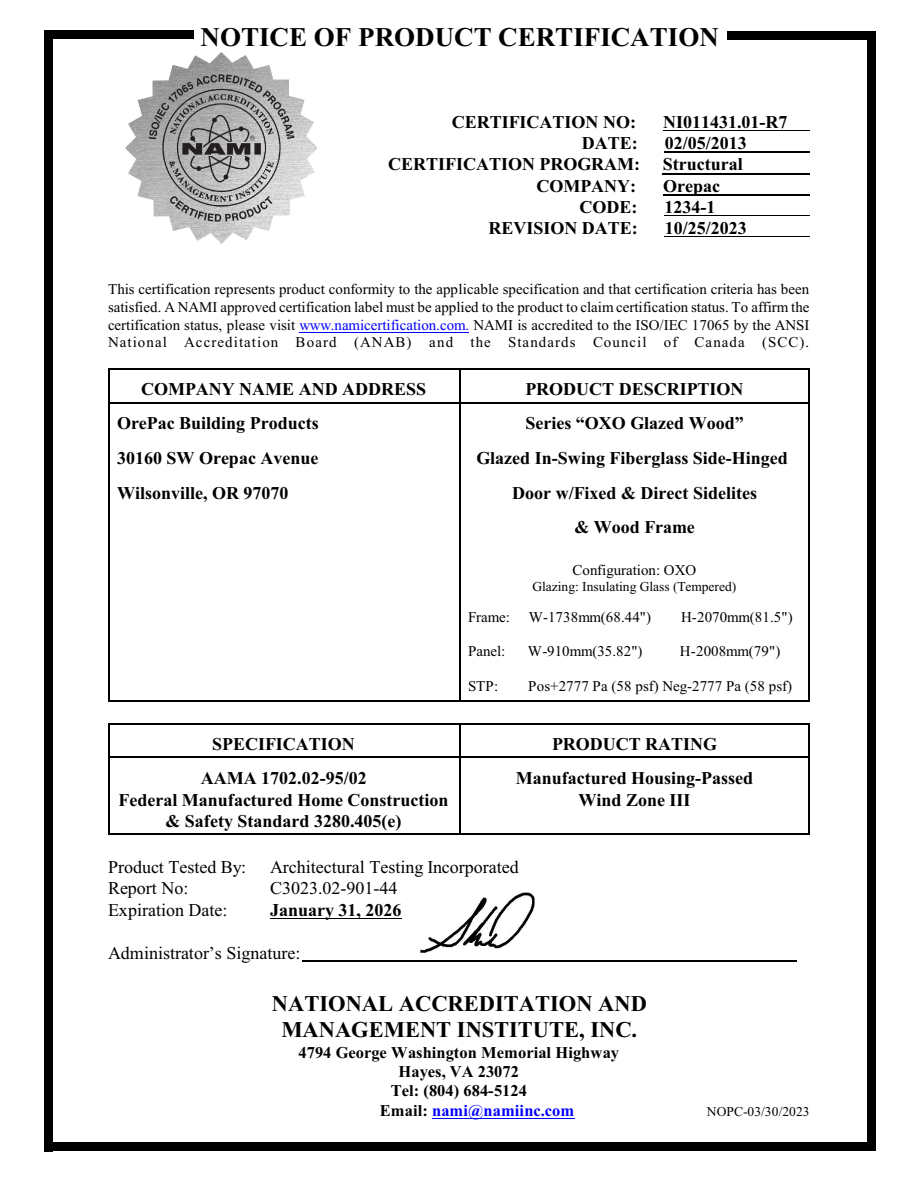
<style>
.page{position:relative;width:918px;height:1188px;background:#fff}
.page>*{position:absolute;margin:0;border:0;box-sizing:border-box;transform-origin:0 0}
.t1{font:700 27px "Times New Roman";color:#000}
.t2{font:700 22.5px/26.2px "Times New Roman";color:#000;text-align:center}
.t3{font:700 18px/21.3px "Times New Roman";color:#000;text-align:center}
.t4{font:18px "Times New Roman";color:#000}
.t5{font:700 16.5px "Times New Roman";color:#000}
.t6{font:700 16.5px "Times New Roman";color:#00f}
.t7{font:15px/17.7px "Times New Roman";letter-spacing:.005em;color:#000;text-align:justify}
.t8{font:13.5px "Times New Roman";color:#000}
.s1{color:#00f}
.s2{color:#000}
</style>
<div class="page">
<hr style="left:108px;top:369px;width:351px;height:1px;background:#000">
<hr style="left:108px;top:370px;width:1px;height:33px;background:#000">
<hr style="left:108px;top:402px;width:351px;height:1px;background:#000">
<hr style="left:809px;top:369px;width:1px;height:34px;background:#000">
<hr style="left:459px;top:369px;width:351px;height:1px;background:#000">
<hr style="left:459px;top:370px;width:1px;height:33px;background:#000">
<hr style="left:459px;top:402px;width:349px;height:1px;background:#000">
<hr style="left:108px;top:403px;width:1px;height:35px;background:#000">
<hr style="left:809px;top:403px;width:1px;height:35px;background:#000">
<hr style="left:459px;top:403px;width:1px;height:35px;background:#000">
<hr style="left:108px;top:438px;width:1px;height:34px;background:#000">
<hr style="left:809px;top:438px;width:1px;height:34px;background:#000">
<hr style="left:459px;top:438px;width:1px;height:34px;background:#000">
<hr style="left:108px;top:472px;width:1px;height:35px;background:#000">
<hr style="left:809px;top:472px;width:1px;height:35px;background:#000">
<hr style="left:459px;top:472px;width:1px;height:35px;background:#000">
<hr style="left:108px;top:507px;width:1px;height:45px;background:#000">
<hr style="left:809px;top:507px;width:1px;height:45px;background:#000">
<hr style="left:459px;top:507px;width:1px;height:45px;background:#000">
<hr style="left:108px;top:552px;width:1px;height:46px;background:#000">
<hr style="left:809px;top:552px;width:1px;height:46px;background:#000">
<hr style="left:459px;top:552px;width:1px;height:46px;background:#000">
<hr style="left:108px;top:598px;width:1px;height:35px;background:#000">
<hr style="left:809px;top:598px;width:1px;height:35px;background:#000">
<hr style="left:459px;top:598px;width:1px;height:35px;background:#000">
<hr style="left:108px;top:633px;width:1px;height:34px;background:#000">
<hr style="left:809px;top:633px;width:1px;height:34px;background:#000">
<hr style="left:459px;top:633px;width:1px;height:34px;background:#000">
<hr style="left:108px;top:701px;width:351px;height:1px;background:#000">
<hr style="left:108px;top:668px;width:1px;height:33px;background:#000">
<hr style="left:809px;top:668px;width:1px;height:34px;background:#000">
<hr style="left:459px;top:701px;width:351px;height:1px;background:#000">
<hr style="left:459px;top:668px;width:1px;height:33px;background:#000">
<hr style="left:108px;top:723px;width:351px;height:2px;background:#000">
<hr style="left:108px;top:725px;width:1px;height:33px;background:#000">
<hr style="left:108px;top:757px;width:351px;height:1px;background:#000">
<hr style="left:809px;top:723px;width:1px;height:35px;background:#000">
<hr style="left:459px;top:723px;width:351px;height:2px;background:#000">
<hr style="left:459px;top:725px;width:1px;height:33px;background:#000">
<hr style="left:459px;top:757px;width:349px;height:1px;background:#000">
<hr style="left:108px;top:834px;width:351px;height:1px;background:#000">
<hr style="left:108px;top:758px;width:1px;height:75px;background:#000">
<hr style="left:809px;top:758px;width:1px;height:77px;background:#000">
<hr style="left:459px;top:834px;width:351px;height:1px;background:#000">
<hr style="left:459px;top:758px;width:1px;height:75px;background:#000">
<img style="left:125px;top:52px;width:193px;height:192px">
<hr style="left:663px;top:130px;width:147px;height:1px;background:#000">
<hr style="left:665px;top:152px;width:145px;height:1px;background:#000">
<hr style="left:663px;top:173px;width:147px;height:1px;background:#000">
<hr style="left:663px;top:194px;width:147px;height:1px;background:#000">
<hr style="left:665px;top:215px;width:145px;height:1px;background:#000">
<hr style="left:665px;top:236px;width:145px;height:1px;background:#000">
<hr style="left:300px;top:332px;width:169px;height:1px;background:#00f">
<hr style="left:270px;top:918px;width:132px;height:1px;background:#000">
<hr style="left:432px;top:1118px;width:143px;height:1px;background:#00f">
<div style="left:867px;top:32px;width:8px;height:1119px;background:#000"></div>
<div style="left:728px;top:32px;width:147px;height:8px;background:#000"></div>
<div style="left:44px;top:31px;width:9px;height:1120px;background:#000"></div>
<div style="left:44px;top:30px;width:150px;height:9px;background:#000"></div>
<hr style="left:302px;top:960px;width:494px;height:2px;background:#000">
<div style="left:44px;top:1142px;width:831px;height:9px;background:#000"></div>
<img style="left:420px;top:893px;width:115px;height:60px">
<h1 class="t1" style="left:201px;top:28px;width:520px">NOTICE OF PRODUCT CERTIFICATION</h1>
<p class="t3" style="left:452px;top:113px;width:186px">CERTIFICATION NO:</p>
<p class="t3" style="left:663px;top:113px;width:126px">NI011431.01-R7</p>
<p class="t3" style="left:582px;top:134px;width:57px">DATE:</p>
<p class="t3" style="left:665px;top:134px;width:84px">02/05/2013</p>
<p class="t3" style="left:388px;top:155px;width:254px">CERTIFICATION PROGRAM:</p>
<p class="t3" style="left:663px;top:155px;width:81px">Structural</p>
<p class="t3" style="left:537px;top:177px;width:101px">COMPANY:</p>
<p class="t3" style="left:663px;top:177px;width:58px">Orepac</p>
<p class="t3" style="left:580px;top:198px;width:59px">CODE:</p>
<p class="t3" style="left:665px;top:198px;width:52px">1234-1</p>
<p class="t3" style="left:488px;top:219px;width:151px">REVISION DATE:</p>
<p class="t3" style="left:665px;top:219px;width:84px">10/25/2023</p>
<p class="t7" style="left:108px;top:282px;width:703px">This certification represents product conformity to the applicable specification and that certification criteria has been satisfied. A NAMI approved certification label must be applied to the product to claim certification status. To affirm the certification status, please visit <span class="s1">www.namicertification.com.</span> NAMI is accredited to the ISO/IEC 17065 by the ANSI National Accreditation Board (ANAB) and the Standards Council of Canada (SCC).</p>
<p class="t3" style="left:141px;top:380px;width:287px">COMPANY NAME AND ADDRESS</p>
<p class="t3" style="left:525px;top:380px;width:220px">PRODUCT DESCRIPTION</p>
<p class="t3" style="left:117px;top:415px;width:203px">OrePac Building Products</p>
<p class="t3" style="left:525px;top:415px;width:220px">Series “OXO Glazed Wood”</p>
<p class="t3" style="left:117px;top:449px;width:203px">30160 SW Orepac Avenue</p>
<p class="t3" style="left:476px;top:449px;width:313px">Glazed In-Swing Fiberglass Side-Hinged</p>
<p class="t3" style="left:117px;top:484px;width:173px">Wilsonville, OR 97070</p>
<p class="t3" style="left:512px;top:477px;width:246px;line-height:34.5px">Door w/Fixed &amp; Direct Sidelites &amp; Wood Frame</p>
<p class="t7" style="left:573px;top:562px;width:125px">Configuration: OXO</p>
<p class="t8" style="left:533px;top:582px;width:205px">Glazing: Insulating Glass (Tempered)</p>
<p class="t7" style="left:468px;top:609px;width:185px">Frame: W-1738mm(68.44")</p>
<p class="t7" style="left:681px;top:609px;width:113px">H-2070mm(81.5")</p>
<p class="t7" style="left:468px;top:644px;width:39px">Panel:</p>
<p class="t7" style="left:528px;top:644px;width:116px">W-910mm(35.82")</p>
<p class="t7" style="left:680px;top:644px;width:102px">H-2008mm(79")</p>
<p class="t7" style="left:468px;top:678px;width:32px">STP:</p>
<p class="t7" style="left:528px;top:678px;width:265px">Pos+2777 Pa (58 psf) Neg-2777 Pa (58 psf)</p>
<p class="t3" style="left:212px;top:735px;width:144px">SPECIFICATION</p>
<p class="t3" style="left:552px;top:735px;width:167px">PRODUCT RATING</p>
<p class="t3" style="left:119px;top:769px;width:332px">AAMA 1702.02-95/02<br>Federal Manufactured Home Construction &amp; Safety Standard 3280.405(e)</p>
<p class="t3" style="left:516px;top:769px;width:239px">Manufactured Housing-Passed<br>Wind Zone III</p>
<p class="t4" style="left:108px;top:861px;width:140px">Product Tested By:</p>
<p class="t4" style="left:270px;top:861px;width:250px">Architectural Testing Incorporated</p>
<p class="t4" style="left:108px;top:882px;width:82px">Report No:</p>
<p class="t4" style="left:270px;top:882px;width:129px">C3023.02-901-44</p>
<p class="t4" style="left:108px;top:904px;width:121px">Expiration Date:</p>
<p class="t3" style="left:270px;top:901px;width:133px">January 31, 2026</p>
<p class="t4" style="left:108px;top:946px;width:194px">Administrator’s Signature:</p>
<h2 class="t2" style="left:272px;top:992px;width:376px">NATIONAL ACCREDITATION AND<br>MANAGEMENT INSTITUTE, INC.</h2>
<p class="t5" style="left:299px;top:1046px;width:322px">4794 George Washington Memorial Highway</p>
<p class="t5" style="left:399px;top:1066px;width:122px">Hayes, VA 23072</p>
<p class="t5" style="left:391px;top:1085px;width:138px">Tel: (804) 684-5124</p>
<p class="t6" style="left:380px;top:1105px;width:196px"><span class="s2">Email:</span> nami@namiinc.com</p>
<p class="t8" style="left:707px;top:1106px;width:104px">NOPC-03/30/2023</p>
</div>
